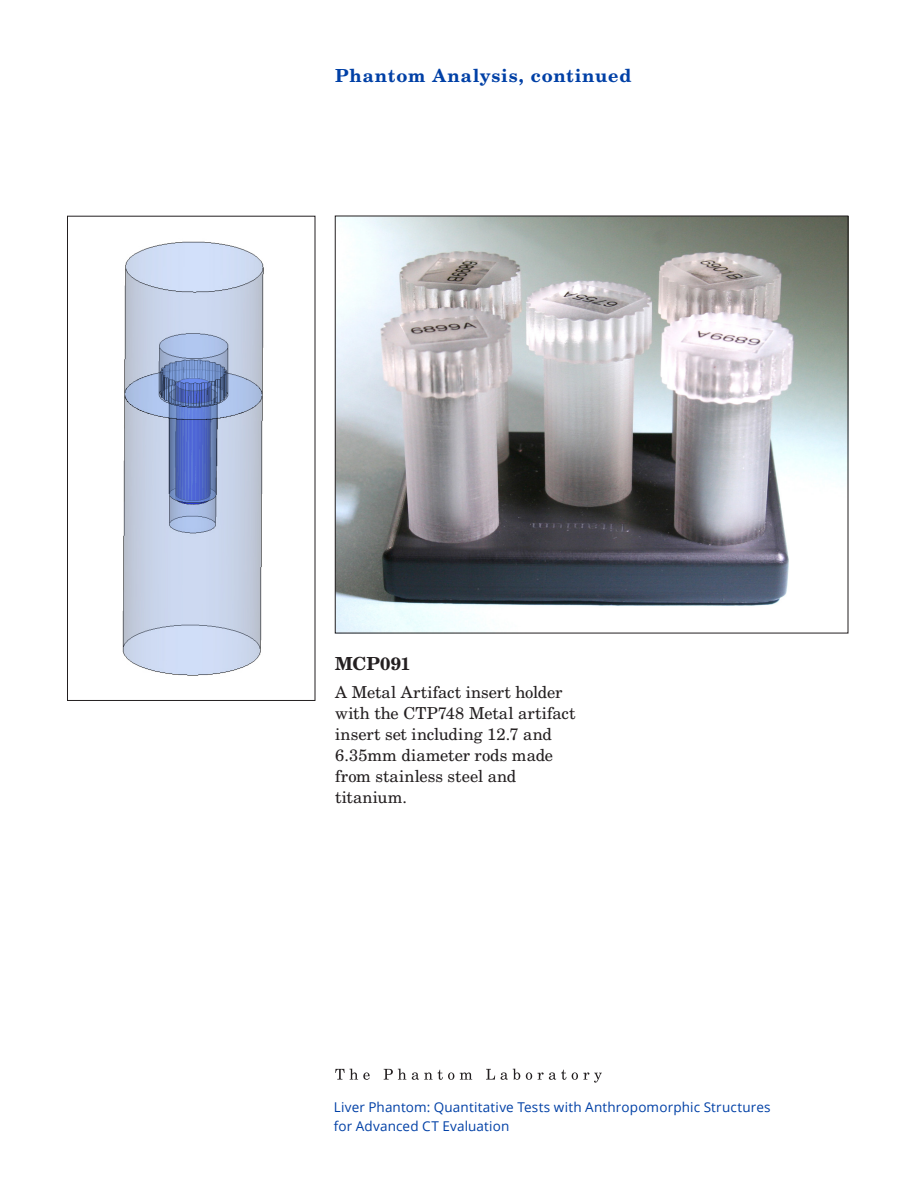
<style>
.page{position:relative;width:918px;height:1188px;background:#fff}
.page>*{position:absolute;margin:0;border:0;box-sizing:border-box;transform-origin:0 0}
.t1{font:700 18px "New Century Schlbk";letter-spacing:.045em;color:#0040a6}
.t2{font:700 18px "New Century Schlbk";letter-spacing:-.01em;color:#231f20}
.t3{font:16.5px/21px "New Century Schlbk";color:#231f20}
.t4{font:13.5px/19.5px "Open Sans";letter-spacing:.01em;color:#0040a6}
</style>
<div class="page">
<svg style="left:335px;top:1069px;width:35px;height:11px"></svg>
<svg style="left:384px;top:1069px;width:22px;height:11px"></svg>
<svg style="left:412px;top:1070px;width:42px;height:10px"></svg>
<svg style="left:460px;top:1072px;width:12px;height:8px"></svg>
<svg style="left:486px;top:1069px;width:9px;height:11px"></svg>
<svg style="left:501px;top:1069px;width:19px;height:11px"></svg>
<svg style="left:526px;top:1070px;width:40px;height:10px"></svg>
<svg style="left:572px;top:1072px;width:30px;height:11px"></svg>
<img style="left:122px;top:241px;width:142px;height:435px">
<div style="left:67px;top:216px;width:248px;height:485px;border:1px solid #231f20"></div>
<img style="left:337px;top:218px;width:509px;height:413px">
<p class="t1" style="left:335px;top:64px;width:298px">Phantom Analysis, continued</p>
<p class="t2" style="left:335px;top:652px;width:77px">MCP091</p>
<p class="t3" style="left:335px;top:681px;width:242px">A Metal Artifact insert holder with the CTP748 Metal artifact insert set including 12.7 and<br>6.35mm diameter rods made from stainless steel and titanium.</p>
<p class="t4" style="left:334px;top:1097px;width:438px">Liver Phantom: Quantitative Tests with Anthropomorphic Structures for Advanced CT Evaluation</p>
</div>
